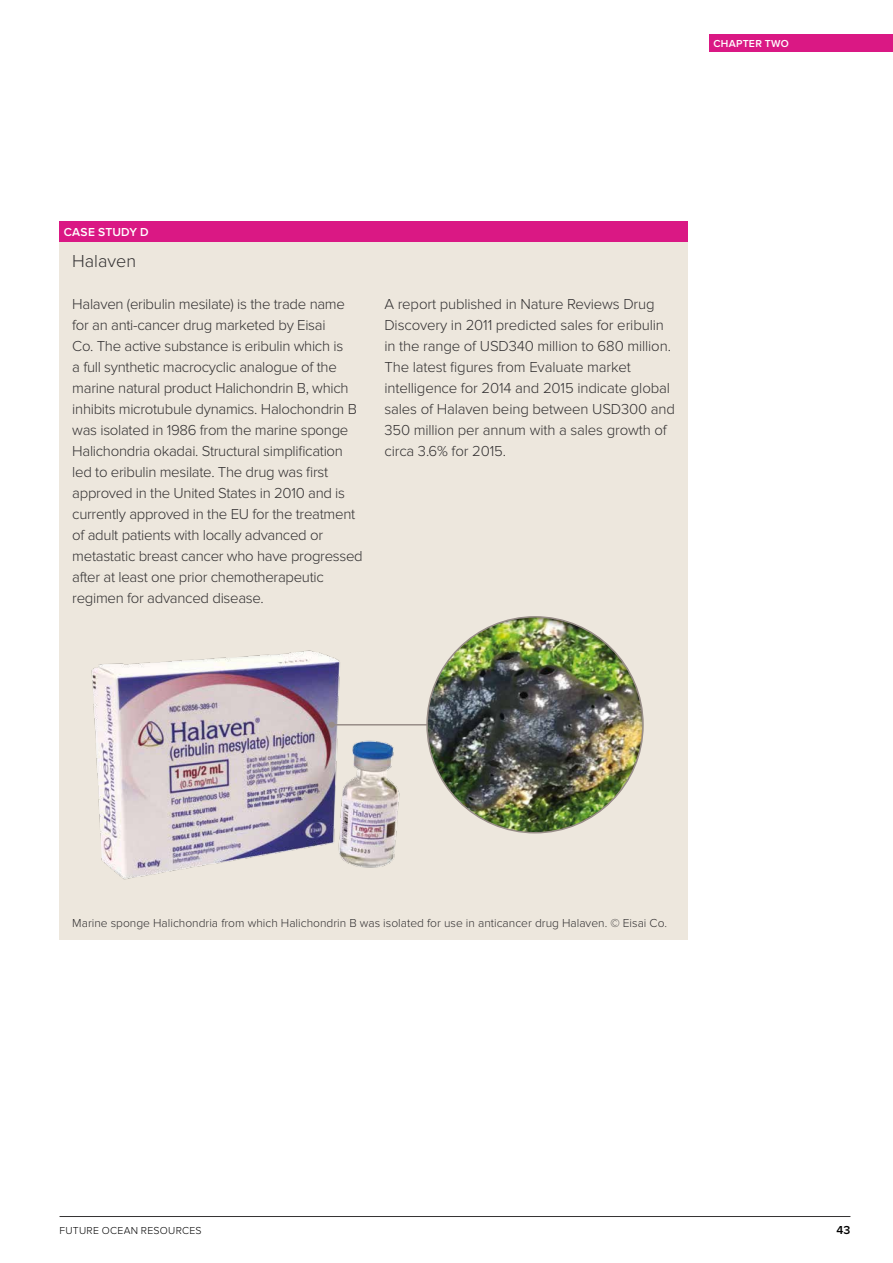
<style>
.page{position:relative;width:893px;height:1263px;background:#fff}
.page>*{position:absolute;margin:0;border:0;box-sizing:border-box;transform-origin:0 0}
.t1{font:300 18px "Proxima Nova";color:#333132}
.t2{font:300 15px/21px "Proxima Nova";letter-spacing:-.02em;color:#333132}
.t3{font:300 12px "Proxima Nova";color:#333132}
.t4{font:600 12px "Proxima Nova";letter-spacing:.02em;color:#fff}
.t5{font:600 12px "Proxima Nova";color:#000}
.t6{font:300 10.5px "Proxima Nova";letter-spacing:.025em;color:#000}
.t7{font:600 10.5px "Proxima Nova";letter-spacing:.025em;color:#fff}
</style>
<div class="page">
<hr style="left:60px;top:1216px;width:790px;height:1px;background:#333132">
<div style="left:709px;top:34px;width:184px;height:17px;background:#da1884"></div>
<div style="left:60px;top:231px;width:628px;height:709px;background:#ede7dd"></div>
<div style="left:60px;top:221px;width:628px;height:21px;background:#da1884"></div>
<img style="left:91px;top:650px;width:320px;height:230px">
<hr style="left:332px;top:724px;width:98px;height:1px;background:#978c87">
<svg style="left:329px;top:722px;width:6px;height:6px"></svg>
<img style="left:427px;top:617px;width:216px;height:216px;border-radius:108px">
<p class="t7" style="left:713px;top:37px;width:77px">CHAPTER TWO</p>
<p class="t4" style="left:64px;top:225px;width:86px">CASE STUDY D</p>
<p class="t1" style="left:72px;top:251px;width:65px">Halaven</p>
<p class="t2" style="left:72px;top:294px;width:292px">Halaven (eribulin mesilate) is the trade name for an anti-cancer drug marketed by Eisai<br>Co. The active substance is eribulin which is<br>a full synthetic macrocyclic analogue of the marine natural product Halichondrin B, which inhibits microtubule dynamics. Halochondrin B was isolated in 1986 from the marine sponge Halichondria okadai. Structural simplification led to eribulin mesilate. The drug was first approved in the United States in 2010 and is currently approved in the EU for the treatment of adult patients with locally advanced or metastatic breast cancer who have progressed after at least one prior chemotherapeutic regimen for advanced disease.</p>
<p class="t2" style="left:384px;top:294px;width:292px">A report published in Nature Reviews Drug Discovery in 2011 predicted sales for eribulin in the range of USD340 million to 680 million.<br>The latest figures from Evaluate market intelligence for 2014 and 2015 indicate global sales of Halaven being between USD300 and 350 million per annum with a sales growth of circa 3.6% for 2015.</p>
<p class="t3" style="left:72px;top:916px;width:596px">Marine sponge Halichondria from which Halichondrin B was isolated for use in anticancer drug Halaven. © Eisai Co.</p>
<p class="t6" style="left:60px;top:1224px;width:144px">FUTURE OCEAN RESOURCES</p>
<p class="t5" style="left:836px;top:1223px;width:16px">43</p>
</div>
